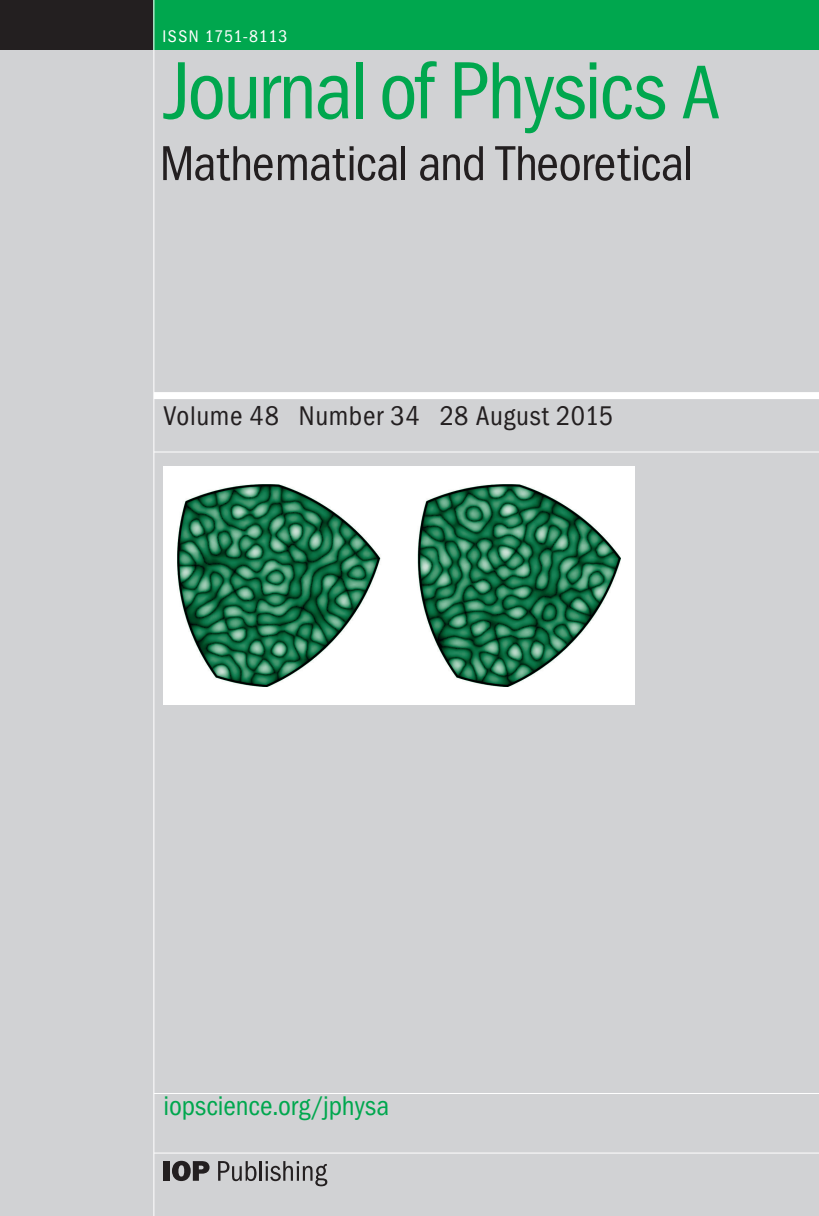
<style>
.page{position:relative;width:819px;height:1216px;background:#fff}
.page>*{position:absolute;margin:0;border:0;box-sizing:border-box;transform-origin:0 0}
.t1{font:84px "Franklin Got Cd Io P";letter-spacing:-.03em;color:#00a74e}
.t2{font:28px "Franklin Got Cd Io P";letter-spacing:.02em;color:#231f20}
.t3{font:28px "Franklin Got Cd Io P";letter-spacing:-.005em;color:#00a74e}
.t4{font:17.5px "Franklin Got Cd Io P";letter-spacing:.065em;color:#fff}
.s1{font-size:78.75px}
</style>
<div class="page">
<div style="left:0;top:0;width:819px;height:1215px;background:#d1d2d4"></div>
<div style="left:0;top:0;width:154px;height:50px;background:#231f20"></div>
<div style="left:154px;top:0;width:665px;height:50px;background:#00a74e"></div>
<hr style="left:153px;top:0;width:1px;height:1215px;background:#fff">
<hr style="left:154px;top:451px;width:665px;height:1px;background:#fff">
<div style="left:154px;top:392px;width:665px;height:7px;background:#fff"></div>
<hr style="left:154px;top:1152px;width:665px;height:1px;background:#fff">
<hr style="left:154px;top:1093px;width:665px;height:1px;background:#fff">
<div style="left:164px;top:1160px;width:6px;height:20px;background:#231f20"></div>
<svg style="left:172px;top:1160px;width:37px;height:20px"></svg>
<svg style="left:218px;top:1161px;width:38px;height:20px"></svg>
<hr style="left:260px;top:1160px;width:2px;height:20px;background:#231f20">
<svg style="left:265px;top:1161px;width:62px;height:25px"></svg>
<svg style="left:163px;top:146px;width:233px;height:35px"></svg>
<hr style="left:401px;top:146px;width:4px;height:34px;background:#231f20">
<svg style="left:420px;top:146px;width:63px;height:35px"></svg>
<svg style="left:495px;top:146px;width:186px;height:35px"></svg>
<svg style="left:686px;top:146px;width:3px;height:34px"></svg>
<div style="left:163px;top:466px;width:471px;height:238px;background:#fff"></div>
<img style="left:177px;top:484px;width:443px;height:203px">
<p class="t4" style="left:162px;top:26px;width:126px">ISSN 1751-8113</p>
<h1 class="t1" style="left:165px;top:43px;width:557px">Journal of Physics <span class="s1">A</span></h1>
<p class="t2" style="left:163px;top:400px;width:451px">Volume 48 Number 34 28 August 2015</p>
<p class="t3" style="left:163px;top:1090px;width:227px">iopscience.org/jphysa</p>
</div>
